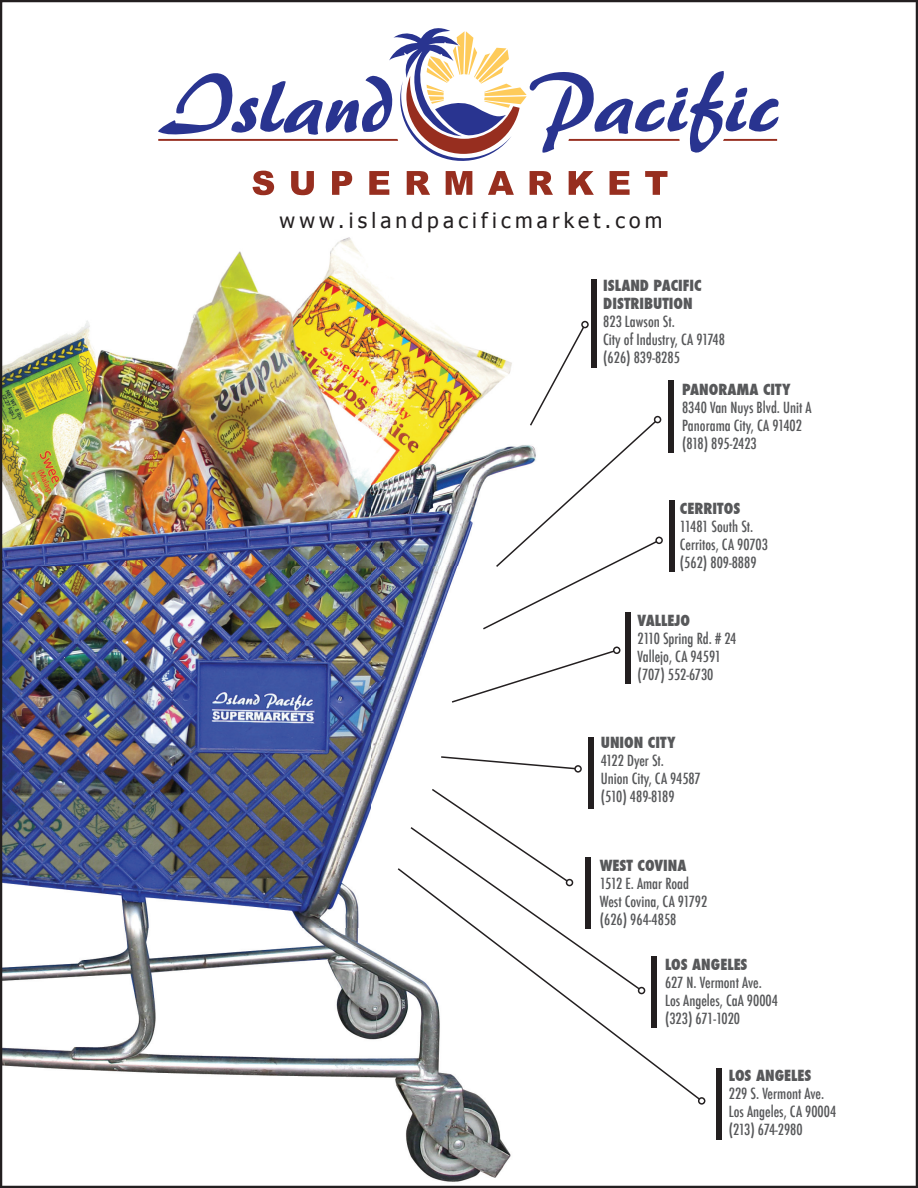
<style>
.page{position:relative;width:918px;height:1188px;background:#fff}
.page>*{position:absolute;margin:0;border:0;box-sizing:border-box;transform-origin:0 0}
.t1{font:21px "Tahoma";letter-spacing:.2em;color:#231f20}
.t2{font:500 condensed 15px/18px "Futura";color:#57585a}
.t3{font:800 condensed 15px/18px "Futura";color:#57585a}
</style>
<div class="page">
<img style="left:0;top:0;width:918px;height:1188px">
<h1 class="t1" style="left:280px;top:206px;width:384px">www.islandpacificmarket.com</h1>
<p class="t3" style="left:603px;top:277px;width:100px">ISLAND PACIFIC<br>DISTRIBUTION</p>
<p class="t2" style="left:603px;top:313px;width:123px">823 Lawson St.<br>City of Industry, CA 91748 (626) 839-8285</p>
<p class="t3" style="left:682px;top:380px;width:110px">PANORAMA CITY</p>
<p class="t2" style="left:682px;top:398px;width:131px">8340 Van Nuys Blvd. Unit A<br>Panorama City, CA 91402 (818) 895-2423</p>
<p class="t3" style="left:680px;top:500px;width:62px">CERRITOS</p>
<p class="t2" style="left:680px;top:518px;width:90px">11481 South St.<br>Cerritos, CA 90703 (562) 809-8889</p>
<p class="t3" style="left:638px;top:612px;width:54px">VALLEJO</p>
<p class="t2" style="left:638px;top:630px;width:100px">2110 Spring Rd. # 24<br>Vallejo, CA 94591 (707) 552-6730</p>
<p class="t3" style="left:601px;top:733px;width:76px">UNION CITY</p>
<p class="t2" style="left:601px;top:751px;width:102px">4122 Dyer St.<br>Union City, CA 94587 (510) 489-8189</p>
<p class="t3" style="left:600px;top:856px;width:88px">WEST COVINA</p>
<p class="t2" style="left:600px;top:874px;width:109px">1512 E. Amar Road<br>West Covina, CA 91792 (626) 964-4858</p>
<p class="t3" style="left:665px;top:955px;width:84px">LOS ANGELES</p>
<p class="t2" style="left:665px;top:973px;width:114px">627 N. Vermont Ave.<br>Los Angeles, CaA 90004 (323) 671-1020</p>
<p class="t3" style="left:729px;top:1066px;width:84px">LOS ANGELES</p>
<p class="t2" style="left:729px;top:1084px;width:109px">229 S. Vermont Ave.<br>Los Angeles, CA 90004 (213) 674-2980</p>
</div>
